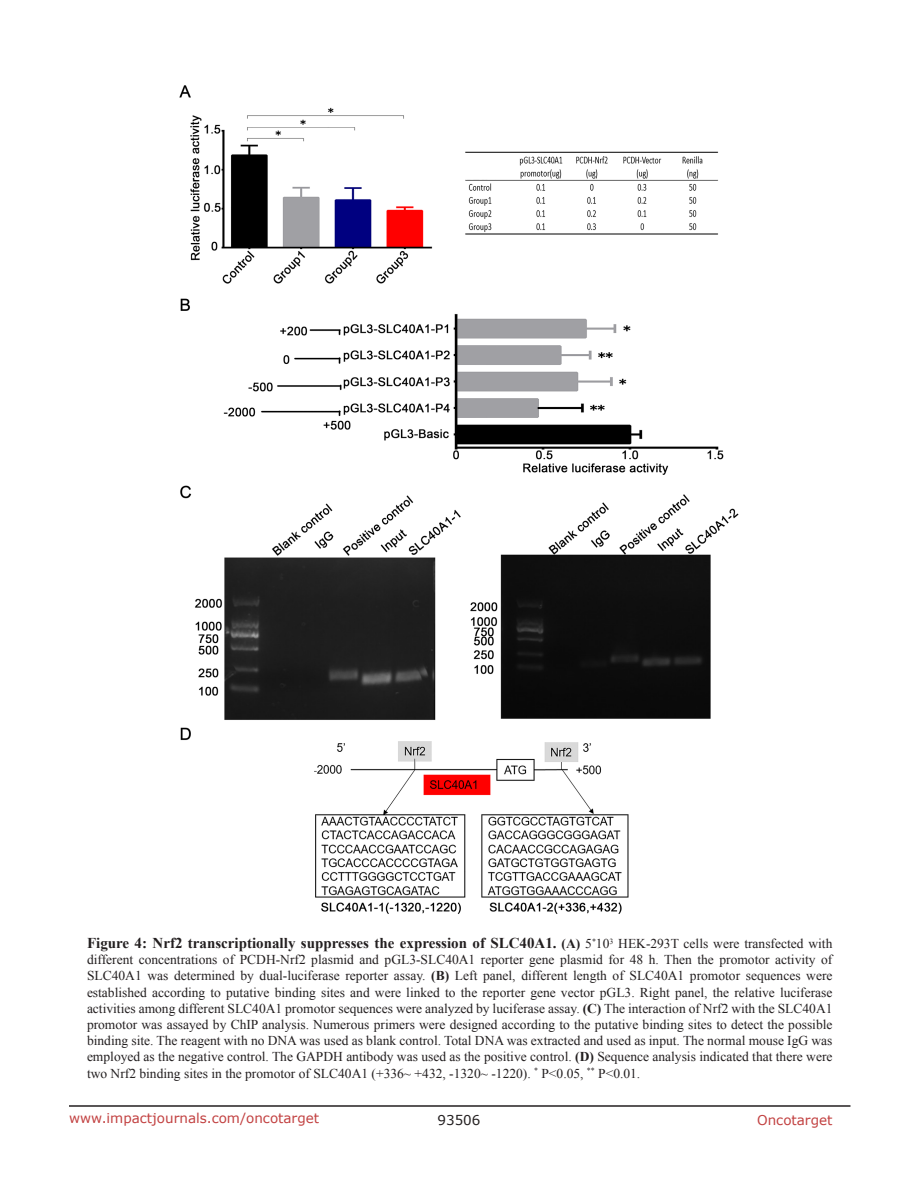
<style>
.page{position:relative;width:918px;height:1188px;background:#fff}
.page>*{position:absolute;margin:0;border:0;box-sizing:border-box;transform-origin:0 0}
.figuretext{font:700 15px "Times New Roman";color:#231f20}
.figuretext-2{font:13.5px/16.2px "Times New Roman";color:#231f20;text-align:justify}
.t1{font:13.5px "Verdana";color:#c24141}
.t2{font:13.5px "Verdana";color:#231f20}
.s1{font-size:13.5px}
.s2{font-weight:400;font-size:13.5px}
.s3{font-weight:700}
</style>
<div class="page">
<hr style="left:69px;top:1105px;width:781px;height:2px;background:#231f20">
<img style="left:179px;top:85px;width:560px;height:829px">
<p class="figuretext" style="left:87px;top:933px;width:747px">Figure 4: Nrf2 transcriptionally suppresses the expression of SLC40A1. <span class="s1">(A)</span> <span class="s2">5</span><sup>*</sup><span class="s2">10</span><sup>3</sup> <span class="s2">HEK-293T cells were transfected with</span></p>
<p class="figuretext-2" style="left:87px;top:951px;width:747px">different concentrations of PCDH-Nrf2 plasmid and pGL3-SLC40A1 reporter gene plasmid for 48 h. Then the promotor activity of SLC40A1 was determined by dual-luciferase reporter assay. <span class="s3">(B)</span> Left panel, different length of SLC40A1 promotor sequences were established according to putative binding sites and were linked to the reporter gene vector pGL3. Right panel, the relative luciferase activities among different SLC40A1 promotor sequences were analyzed by luciferase assay. <span class="s3">(C)</span> The interaction of Nrf2 with the SLC40A1 promotor was assayed by ChIP analysis. Numerous primers were designed according to the putative binding sites to detect the possible binding site. The reagent with no DNA was used as blank control. Total DNA was extracted and used as input. The normal mouse IgG was employed as the negative control. The GAPDH antibody was used as the positive control. <span class="s3">(D)</span> Sequence analysis indicated that there were two Nrf2 binding sites in the promotor of SLC40A1 (+336~ +432, -1320~ -1220). <sup>*</sup> P&lt;0.05, <sup>**</sup> P&lt;0.01.</p>
<p class="t1" style="left:69px;top:1109px;width:252px">www.impactjournals.com/oncotarget</p>
<p class="t2" style="left:438px;top:1111px;width:44px">93506</p>
<p class="t1" style="left:757px;top:1111px;width:77px">Oncotarget</p>
</div>
